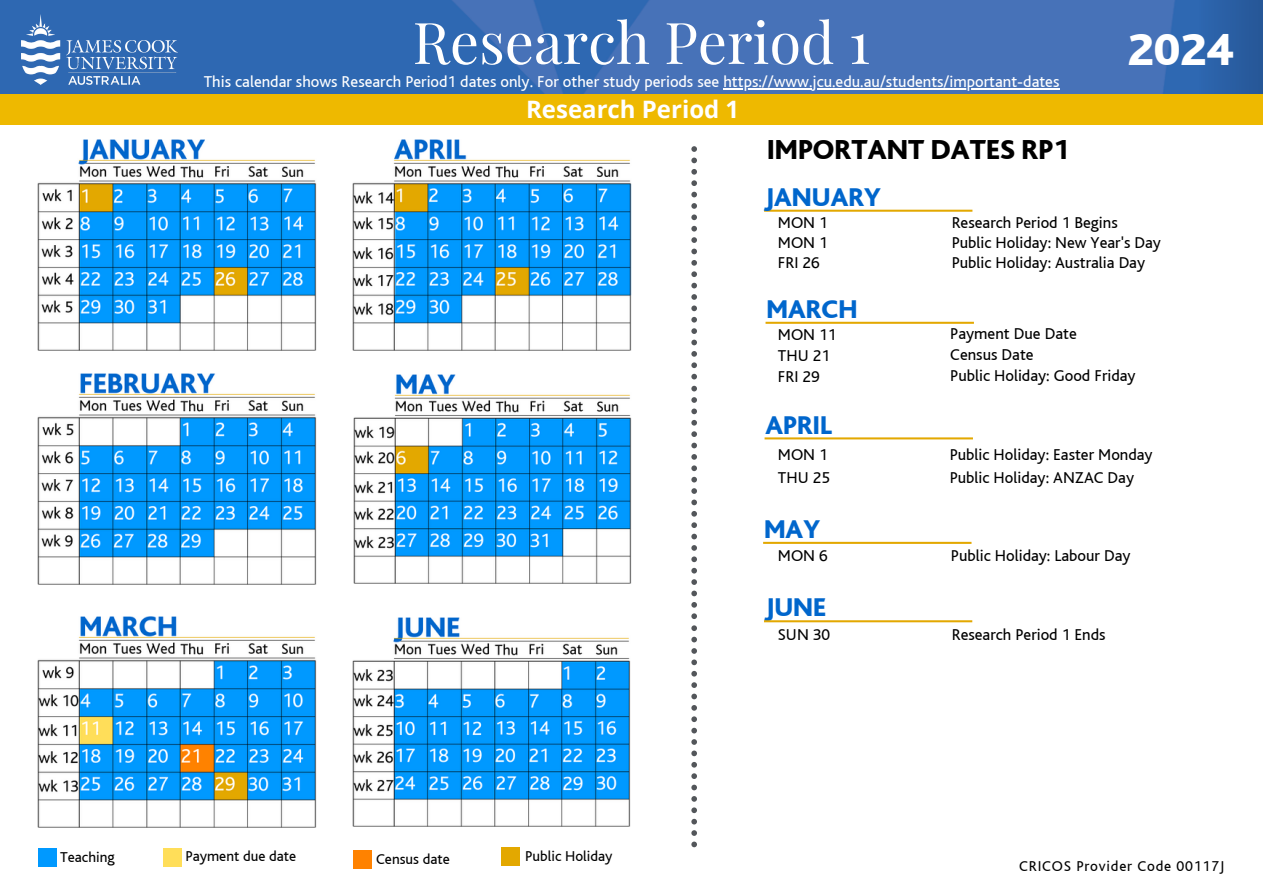
<style>
.page{position:relative;width:1263px;height:894px;background:#fff}
.page>*{position:absolute;margin:0;border:0;box-sizing:border-box;transform-origin:0 0}
.t1{font:57.45px "Playfair Display";color:#fff}
.t2{font:800 47.25px "Bliss";color:#fff}
.t3{font:800 28.95px "Bliss";color:#000}
.t4{font:800 27px "Bliss";color:#06c}
.t5{font:700 24px "Open Sans";color:#fff}
.t6{font:16.5px "Bliss";color:#000}
.t7{font:16.5px "Bliss";color:#fff}
.t8{font:15px "Bliss";color:#000}
.t9{font:15px "Bliss";letter-spacing:.055em;color:#000}
</style>
<div class="page">
<svg style="left:764px;top:210px;width:208px;height:2px"></svg>
<svg style="left:765px;top:322px;width:209px;height:2px"></svg>
<svg style="left:764px;top:437px;width:209px;height:2px"></svg>
<img style="left:38px;top:140px;width:279px;height:210px">
<img style="left:38px;top:373px;width:279px;height:211px">
<img style="left:38px;top:616px;width:279px;height:211px">
<img style="left:353px;top:140px;width:279px;height:210px">
<svg style="left:691px;top:146px;width:6px;height:233px"></svg>
<svg style="left:691px;top:385px;width:6px;height:234px"></svg>
<svg style="left:691px;top:625px;width:6px;height:223px"></svg>
<img style="left:353px;top:374px;width:278px;height:209px">
<svg style="left:763px;top:541px;width:208px;height:2px"></svg>
<div style="left:38px;top:847px;width:18px;height:18px;background:#09f"></div>
<div style="left:163px;top:847px;width:19px;height:18px;background:#ffde59"></div>
<div style="left:353px;top:849px;width:18px;height:18px;background:#ff8200"></div>
<div style="left:501px;top:847px;width:18px;height:18px;background:#e3a800"></div>
<svg style="left:764px;top:620px;width:208px;height:2px"></svg>
<img style="left:353px;top:617px;width:278px;height:209px">
<img style="left:0;top:0;width:1263px;height:98px">
<div style="left:0;top:95px;width:1262px;height:29px;background:#eeb900"></div>
<img style="left:22px;top:15px;width:155px;height:69px">
<hr style="left:723px;top:88px;width:336px;height:1px;background:#fff">
<p class="t1" style="left:413px;top:2px;width:459px">Research Period 1</p>
<p class="t7" style="left:204px;top:73px;width:857px">This calendar shows Research Period1 dates only. For other study periods see https://www.jcu.edu.au/students/important-dates</p>
<p class="t5" style="left:526px;top:92px;width:215px">Research Period 1</p>
<p class="t3" style="left:767px;top:134px;width:304px">IMPORTANT DATES RP1</p>
<p class="t2" style="left:1127px;top:25px;width:107px">2024</p>
<p class="t4" style="left:764px;top:183px;width:118px">JANUARY</p>
<p class="t6" style="left:778px;top:234px;width:51px">MON 1</p>
<p class="t6" style="left:952px;top:214px;width:168px">Research Period 1 Begins</p>
<p class="t6" style="left:778px;top:214px;width:51px">MON 1</p>
<p class="t6" style="left:778px;top:254px;width:43px">FRI 26</p>
<p class="t6" style="left:952px;top:253px;width:195px">Public Holiday: Australia Day</p>
<p class="t6" style="left:952px;top:234px;width:211px">Public Holiday: New Year's Day</p>
<p class="t4" style="left:766px;top:295px;width:93px">MARCH</p>
<p class="t6" style="left:778px;top:325px;width:60px">MON 11</p>
<p class="t6" style="left:950px;top:325px;width:128px">Payment Due Date</p>
<p class="t6" style="left:950px;top:346px;width:85px">Census Date</p>
<p class="t6" style="left:778px;top:346px;width:54px">THU 21</p>
<p class="t6" style="left:778px;top:367px;width:43px">FRI 29</p>
<p class="t6" style="left:950px;top:367px;width:187px">Public Holiday: Good Friday</p>
<p class="t4" style="left:765px;top:410px;width:68px">APRIL</p>
<p class="t6" style="left:778px;top:446px;width:51px">MON 1</p>
<p class="t6" style="left:950px;top:446px;width:204px">Public Holiday: Easter Monday</p>
<p class="t6" style="left:778px;top:469px;width:54px">THU 25</p>
<p class="t6" style="left:950px;top:469px;width:186px">Public Holiday: ANZAC Day</p>
<p class="t4" style="left:764px;top:515px;width:58px">MAY</p>
<p class="t6" style="left:778px;top:547px;width:51px">MON 6</p>
<p class="t6" style="left:951px;top:547px;width:181px">Public Holiday: Labour Day</p>
<p class="t4" style="left:765px;top:593px;width:63px">JUNE</p>
<p class="t8" style="left:60px;top:849px;width:56px">Teaching</p>
<p class="t8" style="left:185px;top:848px;width:112px">Payment due date</p>
<p class="t8" style="left:376px;top:851px;width:75px">Census date</p>
<p class="t8" style="left:525px;top:848px;width:89px">Public Holiday</p>
<p class="t6" style="left:778px;top:625px;width:54px">SUN 30</p>
<p class="t6" style="left:952px;top:625px;width:155px">Research Period 1 Ends</p>
<p class="t9" style="left:1019px;top:857px;width:207px">CRICOS Provider Code 00117J</p>
</div>
